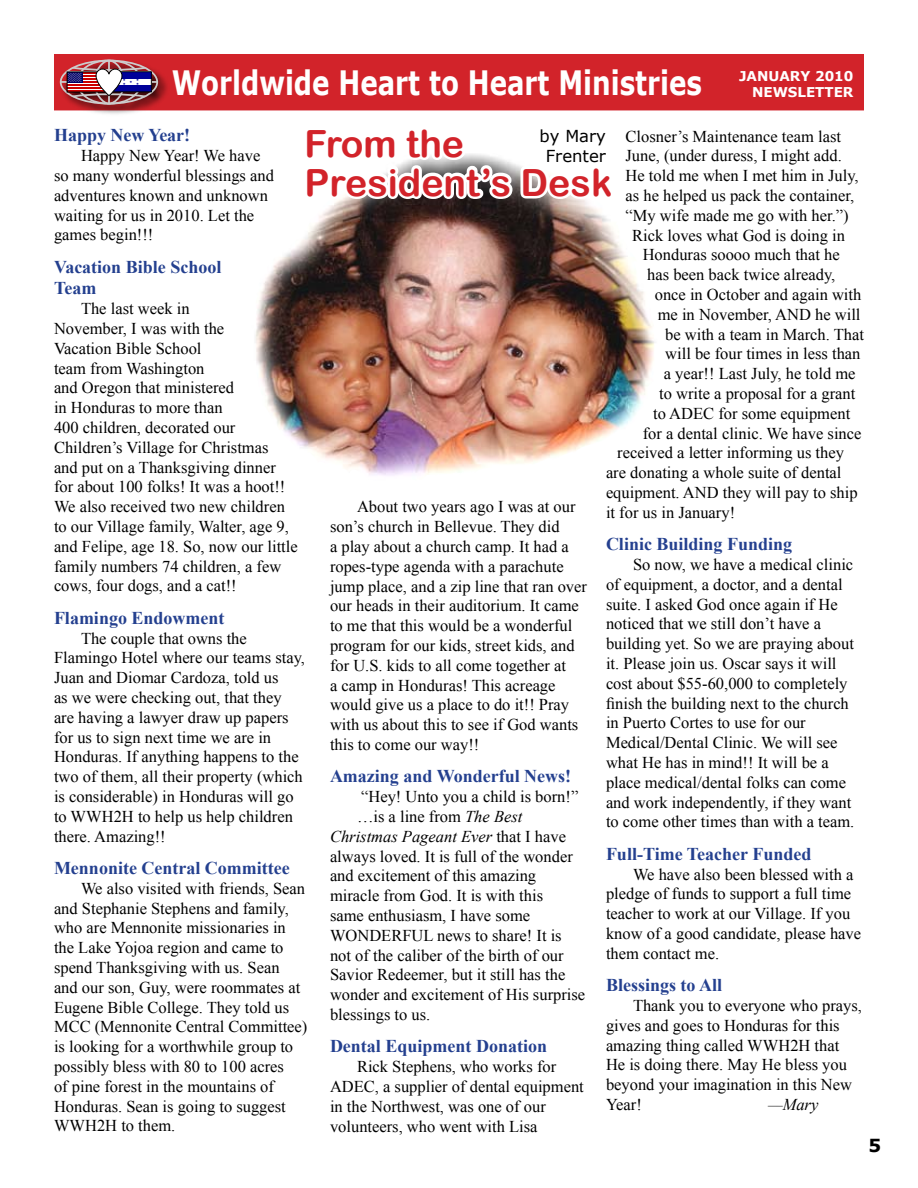
<style>
.page{position:relative;width:918px;height:1188px;background:#fff}
.page>*{position:absolute;margin:0;border:0;box-sizing:border-box;transform-origin:0 0}
.t1{font:37.5px/39px "Arial Rounded MT Bold";color:#d2232a}
.t2{font:700 33.6px "Verdana";color:#fff;scale:.78 1}
.t3{font:700 18px/21.6px "Times New Roman";color:#24408f}
.t4{font:16.5px/19.8px "Times New Roman";color:#000}
.t5{font:italic 16.5px "Times New Roman";color:#000}
.t6{font:16.5px/19.8px "Verdana";color:#000;text-align:center}
.t7{font:700 13.5px/16.2px "Verdana";color:#fff;text-align:right}
.s1{font-style:italic}
.s2{font-style:normal}
</style>
<div class="page">
<div style="left:55px;top:55px;width:808px;height:55px;background:#d2232a"></div>
<div style="left:54px;top:54px;width:810px;height:56px;border:2px solid #d2232a"></div>
<div style="left:58px;top:58px;width:113px;height:59px;background:#000;opacity:.75"></div>
<div style="left:60px;top:60px;width:98px;height:45px;border:2px solid #ccc;border-radius:50%"></div>
<hr style="left:108px;top:60px;width:2px;height:44px;background:#ccc">
<hr style="left:61px;top:81px;width:97px;height:2px;background:#ccc">
<div style="left:67px;top:72px;width:38px;height:20px;border:1px solid #000"></div>
<div style="left:111px;top:72px;width:40px;height:20px;background:#fff"></div>
<div style="left:111px;top:72px;width:40px;height:6px;background:#009"></div>
<div style="left:111px;top:85px;width:40px;height:7px;background:#009"></div>
<img style="left:255px;top:204px;width:400px;height:272px">
<svg style="left:334px;top:154px;width:254px;height:50px"></svg>
<svg style="left:68px;top:65px;width:79px;height:34px"></svg>
<h2 class="t2" style="left:172px;top:61px;width:681px">Worldwide Heart to Heart Ministries</h2>
<h1 class="t1" style="left:305px;top:123px;width:309px">From the<br>President’s Desk</h1>
<p class="t7" style="left:739px;top:67px;width:116px">JANUARY 2010<br>NEWSLETTER</p>
<p class="t3" style="left:54px;top:124px;width:138px">Happy New Year!</p>
<p class="t4" style="left:54px;top:146px;width:221px;text-indent:27px">Happy New Year! We have so many wonderful blessings and adventures known and unknown waiting for us in 2010. Let the games begin!!!</p>
<p class="t3" style="left:54px;top:256px;width:169px">Vacation Bible School<br>Team</p>
<p class="t4" style="left:54px;top:299px;width:245px;text-indent:27px">The last week in<br>November, I was with the<br>Vacation Bible School<br>team from Washington<br>and Oregon that ministered<br>in Honduras to more than<br>400 children, decorated our<br>Children’s Village for Christmas<br>and put on a Thanksgiving dinner for about 100 folks! It was a hoot!!<br>We also received two new children to our Village family, Walter, age 9, and Felipe, age 18. So, now our little family numbers 74 children, a few cows, four dogs, and a cat!!</p>
<p class="t3" style="left:54px;top:607px;width:172px">Flamingo Endowment</p>
<p class="t4" style="left:54px;top:628px;width:252px;text-indent:27px">The couple that owns the<br>Flamingo Hotel where our teams stay,<br>Juan and Diomar Cardoza, told us<br>as we were checking out, that they are having a lawyer draw up papers for us to sign next time we are in<br>Honduras. If anything happens to the two of them, all their property (which is considerable) in Honduras will go to WWH2H to help us help children there. Amazing!!</p>
<p class="t3" style="left:54px;top:857px;width:237px">Mennonite Central Committee</p>
<p class="t4" style="left:54px;top:878px;width:255px;text-indent:27px">We also visited with friends, Sean and Stephanie Stephens and family, who are Mennonite missionaries in the Lake Yojoa region and came to spend Thanksgiving with us. Sean and our son, Guy, were roommates at<br>Eugene Bible College. They told us<br>MCC (Mennonite Central Committee) is looking for a worthwhile group to possibly bless with 80 to 100 acres<br>of pine forest in the mountains of<br>Honduras. Sean is going to suggest<br>WWH2H to them.</p>
<p class="t6" style="left:540px;top:125px;width:68px">by Mary<br>Frenter</p>
<p class="t4" style="left:626px;top:126px;width:217px">Closner’s Maintenance team last</p>
<p class="t4" style="left:626px;top:146px;width:218px">June, (under duress, I might add.</p>
<p class="t4" style="left:626px;top:165px;width:235px">He told me when I met him in July,</p>
<p class="t4" style="left:626px;top:185px;width:230px">as he helped us pack the container,</p>
<p class="t4" style="left:626px;top:205px;width:225px">“My wife made me go with her.”)</p>
<p class="t4" style="left:632px;top:225px;width:214px">Rick loves what God is doing in</p>
<p class="t4" style="left:643px;top:245px;width:199px">Honduras soooo much that he</p>
<p class="t4" style="left:647px;top:264px;width:190px">has been back twice already,</p>
<p class="t4" style="left:655px;top:284px;width:208px">once in October and again with</p>
<p class="t4" style="left:658px;top:304px;width:204px">me in November, AND he will</p>
<p class="t4" style="left:665px;top:324px;width:200px">be with a team in March. That</p>
<p class="t4" style="left:665px;top:344px;width:197px">will be four times in less than</p>
<p class="t4" style="left:664px;top:363px;width:193px">a year!! Last July, he told me</p>
<p class="t4" style="left:659px;top:383px;width:198px">to write a proposal for a grant</p>
<p class="t4" style="left:653px;top:403px;width:199px">to ADEC for some equipment</p>
<p class="t4" style="left:643px;top:423px;width:220px">for a dental clinic. We have since</p>
<p class="t4" style="left:617px;top:443px;width:228px">received a letter informing us they</p>
<p class="t4" style="left:606px;top:462px;width:237px">are donating a whole suite of dental</p>
<p class="t4" style="left:606px;top:482px;width:253px">equipment. AND they will pay to ship</p>
<p class="t4" style="left:606px;top:502px;width:131px">it for us in January!</p>
<p class="t3" style="left:606px;top:533px;width:188px">Clinic Building Funding</p>
<p class="t4" style="left:606px;top:554px;width:250px;text-indent:27px">So now, we have a medical clinic of equipment, a doctor, and a dental suite. I asked God once again if He noticed that we still don’t have a building yet. So we are praying about it. Please join us. Oscar says it will cost about $55-60,000 to completely finish the building next to the church in Puerto Cortes to use for our Medical/Dental Clinic. We will see what He has in mind!! It will be a place medical/dental folks can come and work independently, if they want to come other times than with a team.</p>
<p class="t3" style="left:606px;top:842px;width:207px">Full-Time Teacher Funded</p>
<p class="t4" style="left:606px;top:864px;width:257px;text-indent:27px">We have also been blessed with a pledge of funds to support a full time teacher to work at our Village. If you know of a good candidate, please have them contact me.</p>
<p class="t3" style="left:606px;top:974px;width:118px">Blessings to All</p>
<p class="t4" style="left:606px;top:995px;width:258px;text-indent:27px">Thank you to everyone who prays, gives and goes to Honduras for this amazing thing called WWH2H that<br>He is doing there. May He bless you beyond your imagination in this New<br>Year!</p>
<p class="t4" style="left:330px;top:497px;width:259px;text-indent:27px">About two years ago I was at our son’s church in Bellevue. They did<br>a play about a church camp. It had a ropes-type agenda with a parachute jump place, and a zip line that ran over our heads in their auditorium. It came to me that this would be a wonderful program for our kids, street kids, and for U.S. kids to all come together at<br>a camp in Honduras! This acreage would give us a place to do it!! Pray with us about this to see if God wants this to come our way!!</p>
<p class="t3" style="left:330px;top:765px;width:243px">Amazing and Wonderful News!</p>
<p class="t4" style="left:361px;top:787px;width:219px">“Hey! Unto you a child is born!”</p>
<p class="t4" style="left:357px;top:806px;width:167px">…is a line from <span class="s1">The Best</span></p>
<p class="t5" style="left:330px;top:825px;width:238px">Christmas Pageant Ever <span class="s2">that I have</span></p>
<p class="t4" style="left:330px;top:846px;width:244px">always loved. It is full of the wonder</p>
<p class="t4" style="left:330px;top:866px;width:208px">and excitement of this amazing</p>
<p class="t4" style="left:330px;top:886px;width:215px">miracle from God. It is with this</p>
<p class="t4" style="left:330px;top:905px;width:202px">same enthusiasm, I have some</p>
<p class="t4" style="left:330px;top:925px;width:233px">WONDERFUL news to share! It is</p>
<p class="t4" style="left:330px;top:945px;width:235px">not of the caliber of the birth of our</p>
<p class="t4" style="left:330px;top:965px;width:237px">Savior Redeemer, but it still has the</p>
<p class="t4" style="left:330px;top:985px;width:257px">wonder and excitement of His surprise</p>
<p class="t4" style="left:330px;top:1004px;width:102px">blessings to us.</p>
<p class="t3" style="left:330px;top:1035px;width:219px">Dental Equipment Donation</p>
<p class="t4" style="left:330px;top:1057px;width:255px;text-indent:27px">Rick Stephens, who works for<br>ADEC, a supplier of dental equipment in the Northwest, was one of our volunteers, who went with Lisa</p>
<p class="t5" style="left:768px;top:1093px;width:52px">—Mary</p>
</div>
